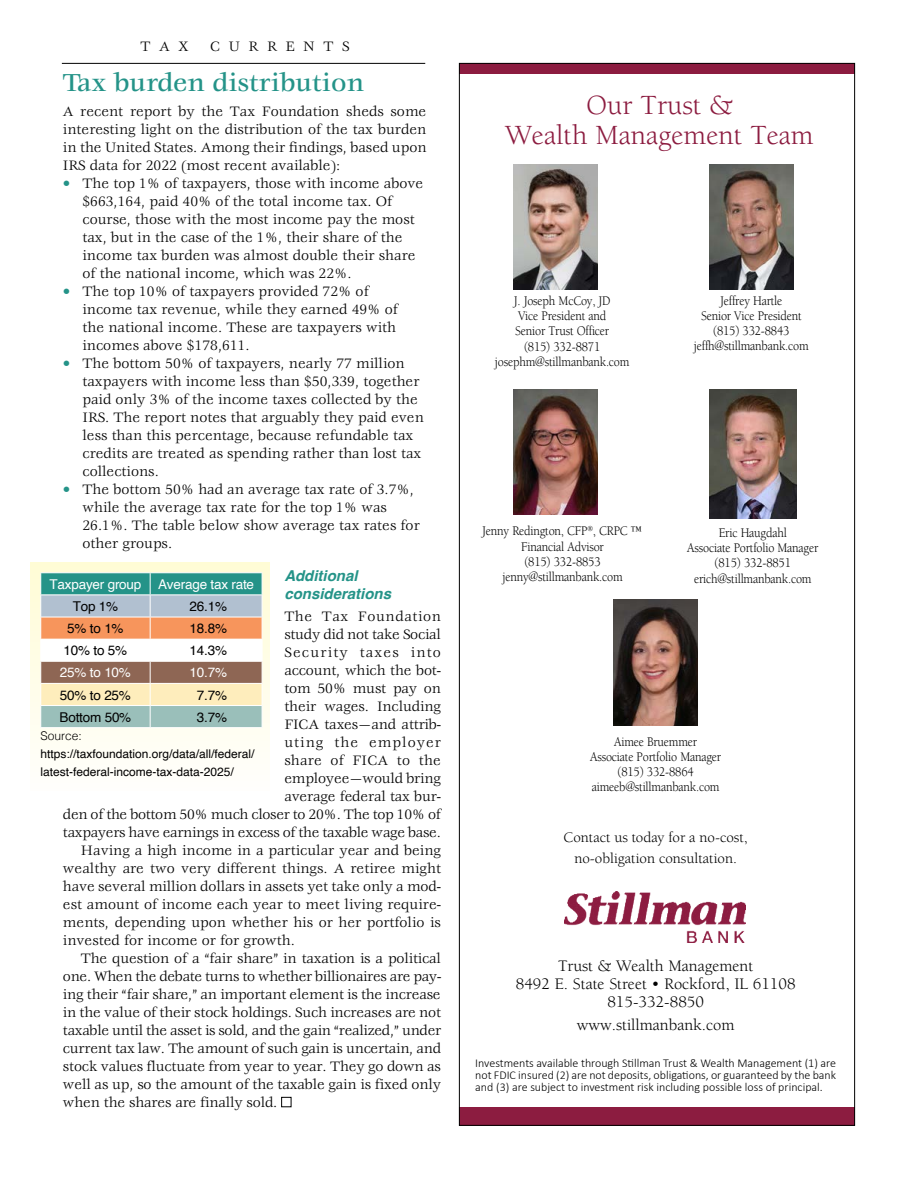
<style>
.page{position:relative;width:918px;height:1188px;background:#fff}
.page>*{position:absolute;margin:0;border:0;box-sizing:border-box;transform-origin:0 0}
.t1{font:28.5px/30px "Berkeley Pro";color:#8c1c40;text-align:center}
.t2{font:500 27px "Veljovic Std";color:#249388}
.t3{font:16.5px/18px "Berkeley Pro";color:#000;text-align:center}
.t4{font:15px/18px "Veljovic Std";color:#000}
.t5{font:15px "Veljovic Std";letter-spacing:-.02em;color:#000}
.t6{font:15px/21px "Berkeley Pro";color:#000;text-align:center}
.t7{font:italic 700 15px/18px "Helvetica";color:#249388}
.t8{font:15px "Veljovic Std";letter-spacing:.08em;color:#000}
.t9{font:15px "Veljovic Std";letter-spacing:.04em;color:#000}
.t10{font:15px "Veljovic Std";letter-spacing:.07em;color:#000}
.t11{font:15px "Veljovic Std";letter-spacing:.58em;color:#000}
.t12{font:13.5px/15.1px "Berkeley Pro";letter-spacing:-.015em;color:#000;text-align:center;scale:.9 1}
.t13{font:13.5px "Helvetica";letter-spacing:-.015em;color:#000}
.t14{font:13.5px "Helvetica";letter-spacing:-.015em;color:#fff}
.t15{font:300 12px/12px "Calibri";color:#000;text-align:justify}
.t16{font:12px/18px "Helvetica";color:#000}
.t17{font:300 12px "Helvetica";color:#000}
.s1{color:#249388}
</style>
<div class="page">
<div style="left:30px;top:562px;width:239px;height:229px;background:linear-gradient(to bottom,#fffcd5,#fffefc)"></div>
<hr style="left:62px;top:63px;width:363px;height:1px;background:#000">
<div style="left:281px;top:1097px;width:10px;height:10px;border:1px solid #000"></div>
<hr style="left:40px;top:572px;width:110px;height:1px;background:#fff">
<hr style="left:150px;top:572px;width:112px;height:1px;background:#fff">
<svg style="left:40px;top:573px;width:223px;height:155px"></svg>
<hr style="left:40px;top:727px;width:110px;height:1px;background:#fff">
<hr style="left:150px;top:727px;width:112px;height:1px;background:#fff">
<div style="left:459px;top:63px;width:396px;height:11px;background:#8c1c40"></div>
<div style="left:459px;top:1107px;width:396px;height:19px;background:#8c1c40"></div>
<img style="left:565px;top:891px;width:181px;height:51px">
<img style="left:514px;top:164px;width:84px;height:126px">
<img style="left:710px;top:164px;width:84px;height:126px">
<img style="left:710px;top:389px;width:86px;height:130px">
<img style="left:514px;top:389px;width:84px;height:126px">
<img style="left:614px;top:600px;width:84px;height:125px">
<p class="t4" style="left:141px;top:38px;width:49px">TAX</p>
<p class="t11" style="left:210px;top:38px;width:141px">CURRENTS</p>
<h2 class="t2" style="left:63px;top:68px;width:303px">Tax burden distribution</h2>
<p class="t4" style="left:63px;top:103px;width:365px;text-align:justify">A recent report by the Tax Foundation sheds some interesting light on the distribution of the tax burden in the United States. Among their findings, based upon IRS data for 2022 (most recent available):</p>
<p class="t4" style="left:82px;top:175px;width:342px;text-indent:-20px"><span class="s1">•</span> The top 1% of taxpayers, those with income above $663,164, paid 40% of the total income tax. Of course, those with the most income pay the most tax, but in the case of the 1%, their share of the income tax burden was almost double their share of the national income, which was 22%.</p>
<p class="t4" style="left:82px;top:283px;width:317px;text-indent:-20px"><span class="s1">•</span> The top 10% of taxpayers provided 72% of income tax revenue, while they earned 49% of the national income. These are taxpayers with incomes above $178,611.</p>
<p class="t4" style="left:82px;top:355px;width:343px;text-indent:-20px"><span class="s1">•</span> The bottom 50% of taxpayers, nearly 77 million taxpayers with income less than $50,339, together paid only 3% of the income taxes collected by the IRS. The report notes that arguably they paid even less than this percentage, because refundable tax credits are treated as spending rather than lost tax collections.</p>
<p class="t4" style="left:82px;top:481px;width:339px;text-indent:-20px"><span class="s1">•</span> The bottom 50% had an average tax rate of 3.7%, while the average tax rate for the top 1% was 26.1%. The table below show average tax rates for other groups.</p>
<p class="t7" style="left:284px;top:568px;width:108px">Additional considerations</p>
<p class="t9" style="left:284px;top:608px;width:158px">The Tax Foundation</p>
<p class="t4" style="left:284px;top:626px;width:158px">study did not take Social</p>
<p class="t8" style="left:284px;top:644px;width:158px">Security taxes into</p>
<p class="t4" style="left:284px;top:662px;width:158px">account, which the bot-</p>
<p class="t4" style="left:284px;top:680px;width:158px">tom 50% must pay on</p>
<p class="t4" style="left:284px;top:698px;width:158px">their wages. Including</p>
<p class="t4" style="left:284px;top:716px;width:158px">FICA taxes—and attrib-</p>
<p class="t10" style="left:284px;top:734px;width:158px">uting the employer</p>
<p class="t4" style="left:284px;top:752px;width:158px">share of FICA to the</p>
<p class="t4" style="left:284px;top:770px;width:158px">employee—would bring</p>
<p class="t4" style="left:284px;top:788px;width:158px">average federal tax bur-</p>
<p class="t5" style="left:63px;top:806px;width:379px">den of the bottom 50% much closer to 20%. The top 10% of</p>
<p class="t5" style="left:63px;top:824px;width:379px">taxpayers have earnings in excess of the taxable wage base.</p>
<p class="t4" style="left:81px;top:842px;width:362px">Having a high income in a particular year and being</p>
<p class="t4" style="left:63px;top:860px;width:380px">wealthy are two very different things. A retiree might</p>
<p class="t4" style="left:63px;top:878px;width:379px">have several million dollars in assets yet take only a mod-</p>
<p class="t4" style="left:63px;top:896px;width:380px">est amount of income each year to meet living require-</p>
<p class="t4" style="left:63px;top:914px;width:379px">ments, depending upon whether his or her portfolio is</p>
<p class="t4" style="left:63px;top:932px;width:233px">invested for income or for growth.</p>
<p class="t4" style="left:81px;top:950px;width:362px">The question of a “fair share” in taxation is a political</p>
<p class="t5" style="left:63px;top:968px;width:380px">one. When the debate turns to whether billionaires are pay-</p>
<p class="t4" style="left:63px;top:986px;width:379px">ing their “fair share,” an important element is the increase</p>
<p class="t4" style="left:63px;top:1004px;width:380px">in the value of their stock holdings. Such increases are not</p>
<p class="t5" style="left:63px;top:1022px;width:380px">taxable until the asset is sold, and the gain “realized,” under</p>
<p class="t4" style="left:63px;top:1040px;width:380px">current tax law. The amount of such gain is uncertain, and</p>
<p class="t4" style="left:63px;top:1058px;width:380px">stock values fluctuate from year to year. They go down as</p>
<p class="t4" style="left:63px;top:1076px;width:380px">well as up, so the amount of the taxable gain is fixed only</p>
<p class="t4" style="left:63px;top:1094px;width:216px">when the shares are finally sold.</p>
<p class="t14" style="left:49px;top:574px;width:206px">Taxpayer group Average tax rate</p>
<p class="t13" style="left:73px;top:596px;width:47px">Top 1%</p>
<p class="t13" style="left:190px;top:596px;width:39px">26.1%</p>
<p class="t13" style="left:67px;top:618px;width:58px">5% to 1%</p>
<p class="t13" style="left:190px;top:618px;width:39px">18.8%</p>
<p class="t13" style="left:64px;top:640px;width:65px">10% to 5%</p>
<p class="t13" style="left:190px;top:640px;width:39px">14.3%</p>
<p class="t14" style="left:60px;top:662px;width:72px">25% to 10%</p>
<p class="t14" style="left:190px;top:662px;width:39px">10.7%</p>
<p class="t13" style="left:60px;top:684px;width:72px">50% to 25%</p>
<p class="t13" style="left:197px;top:684px;width:32px">7.7%</p>
<p class="t13" style="left:60px;top:707px;width:73px">Bottom 50%</p>
<p class="t13" style="left:197px;top:707px;width:32px">3.7%</p>
<p class="t17" style="left:40px;top:726px;width:43px">Source:</p>
<p class="t16" style="left:40px;top:745px;width:216px">https://taxfoundation.org/data/all/federal/ latest-federal-income-tax-data-2025/</p>
<h1 class="t1" style="left:505px;top:90px;width:310px">Our Trust &amp;<br>Wealth Management Team</h1>
<p class="t12" style="left:495px;top:293px;width:151px">J. Joseph McCoy, JD<br>Vice President and<br>Senior Trust Officer<br>(815) 332-8871 josephm@stillmanbank.com</p>
<p class="t12" style="left:694px;top:293px;width:129px">Jeffrey Hartle<br>Senior Vice President (815) 332-8843 jeffh@stillmanbank.com</p>
<p class="t12" style="left:482px;top:524px;width:180px">Jenny Redington, CFP<sup>®</sup>, CRPC ™<br>Financial Advisor<br>(815) 332-8853 jenny@stillmanbank.com</p>
<p class="t12" style="left:687px;top:525px;width:147px">Eric Haugdahl<br>Associate Portfolio Manager (815) 332-8851 erich@stillmanbank.com</p>
<p class="t12" style="left:590px;top:734px;width:147px">Aimee Bruemmer<br>Associate Portfolio Manager (815) 332-8864 aimeeb@stillmanbank.com</p>
<p class="t6" style="left:564px;top:827px;width:186px">Contact us today for a no-cost, no-obligation consultation.</p>
<p class="t3" style="left:516px;top:957px;width:281px">Trust &amp; Wealth Management<br>8492 E. State Street • Rockford, IL 61108<br>815-332-8850</p>
<p class="t3" style="left:577px;top:1016px;width:159px">www.stillmanbank.com</p>
<p class="t15" style="left:475px;top:1056px;width:362px">Investments available through Stillman Trust &amp; Wealth Management (1) are not FDIC insured (2) are not deposits, obligations, or guaranteed by the bank and (3) are subject to investment risk including possible loss of principal.</p>
</div>
